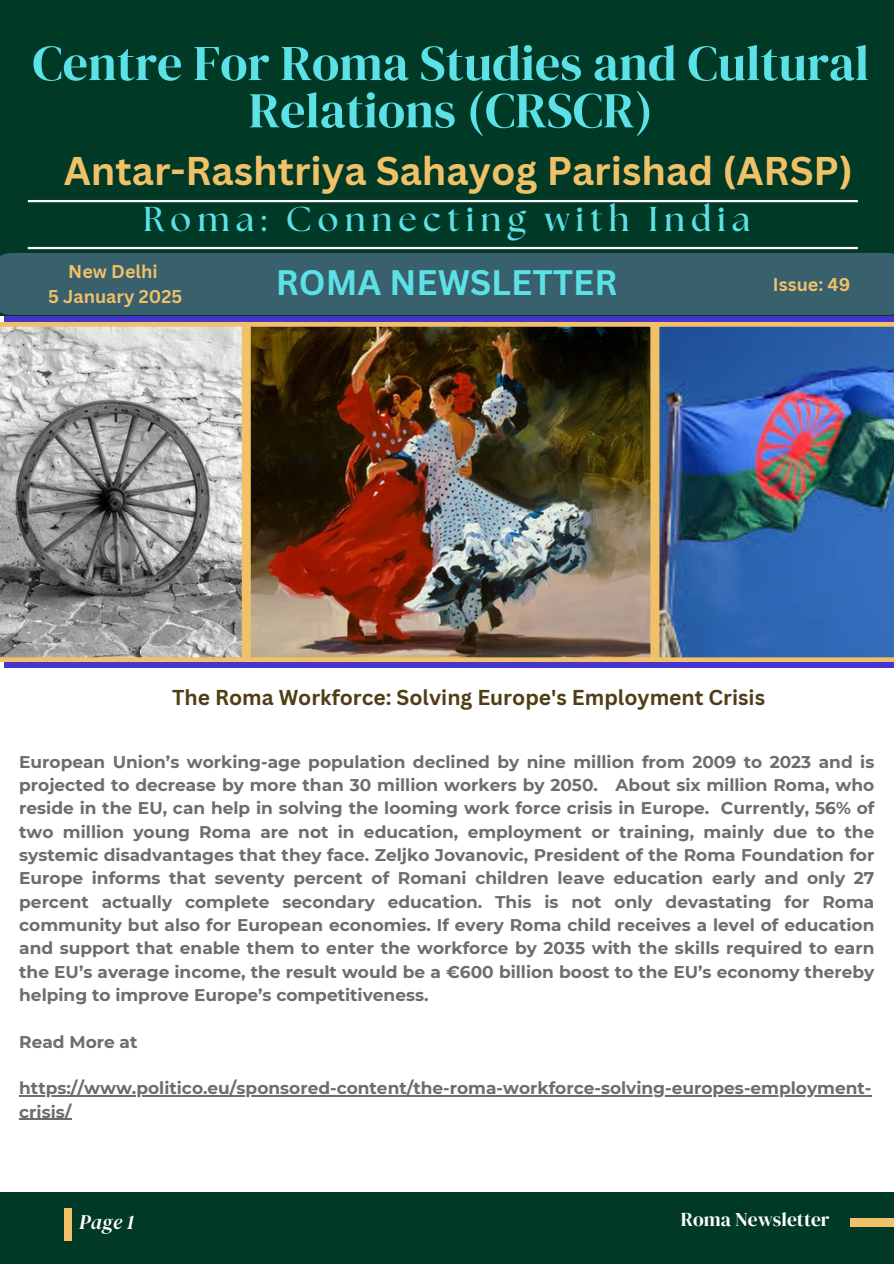
<style>
.page{position:relative;width:894px;height:1264px;background:#fff}
.page>*{position:absolute;margin:0;border:0;box-sizing:border-box;transform-origin:0 0}
.t1{font:49.95px/47.2px "DM Serif Display";color:#5ce1e6;text-align:center}
.t2{font:700 39px "Canva Sans";color:#f1c167}
.t3{font:700 34.5px "The Seasons";letter-spacing:.18em;color:#5ce1e6}
.t4{font:700 34.5px "Canva Sans";color:#5ce1e6}
.t5{font:700 21px "Canva Sans";color:#503d16}
.t6{font:italic 20.55px "DM Serif Display";color:#fff}
.t7{font:19.5px "DM Serif Display";color:#fff}
.t8{font:700 18px "Canva Sans";color:#f1c167}
.t9{font:700 16.95px/23.4px "Montserrat";color:#6d6d6d;text-align:justify}
</style>
<div class="page">
<div style="left:4px;top:315px;width:889px;height:352px;background:#4534cd"></div>
<div style="left:0;top:0;width:893px;height:315px;background:#013927"></div>
<img style="left:246px;top:322px;width:408px;height:340px">
<img style="left:654px;top:322px;width:239px;height:340px">
<svg style="left:0;top:322px;width:246px;height:340px;background:#a5a39f"></svg>
<hr style="left:28px;top:200px;width:829px;height:2px;background:#fff">
<hr style="left:28px;top:247px;width:829px;height:2px;background:#fff">
<div style="left:0;top:1192px;width:893px;height:71px;background:#013927"></div>
<div style="left:64px;top:1208px;width:8px;height:32px;background:#f1c167"></div>
<div style="left:850px;top:1218px;width:43px;height:8px;background:#f1c167"></div>
<div style="left:0;top:253px;width:893px;height:62px;background:#38606d"></div>
<hr style="left:19px;top:1095px;width:852px;height:1px;background:#6d6d6d">
<hr style="left:19px;top:1118px;width:52px;height:1px;background:#6d6d6d">
<h1 class="t1" style="left:32px;top:39px;width:838px">Centre For Roma Studies and Cultural<br>Relations (CRSCR)</h1>
<h4 class="t2" style="left:64px;top:143px;width:790px">Antar-Rashtriya Sahayog Parishad (ARSP)</h4>
<p class="t3" style="left:143px;top:204px;width:608px">Roma: Connecting with India</p>
<p class="t4" style="left:276px;top:258px;width:343px">ROMA NEWSLETTER</p>
<p class="t8" style="left:68px;top:259px;width:91px">New Delhi</p>
<p class="t8" style="left:48px;top:284px;width:136px">5 January 2025</p>
<h3 class="t8" style="left:772px;top:271px;width:79px">Issue: 49</h3>
<p class="t5" style="left:172px;top:682px;width:594px">The Roma Workforce: Solving Europe's Employment Crisis</p>
<p class="t9" style="left:19px;top:749px;width:856px">European Union’s working-age population declined by nine million from 2009 to 2023 and is projected to decrease by more than 30 million workers by 2050. About six million Roma, who reside in the EU, can help in solving the looming work force crisis in Europe. Currently, 56% of two million young Roma are not in education, employment or training, mainly due to the systemic disadvantages that they face. Zeljko Jovanovic, President of the Roma Foundation for Europe informs that seventy percent of Romani children leave education early and only 27 percent actually complete secondary education. This is not only devastating for Roma community but also for European economies. If every Roma child receives a level of education and support that enable them to enter the workforce by 2035 with the skills required to earn the EU’s average income, the result would be a €600 billion boost to the EU’s economy thereby helping to improve Europe’s competitiveness.</p>
<p class="t9" style="left:19px;top:1029px;width:120px">Read More at</p>
<h5 class="t9" style="left:19px;top:1076px;width:853px">https://www.politico.eu/sponsored-content/the-roma-workforce-solving-europes-employment&shy;crisis/</h5>
<p class="t6" style="left:79px;top:1207px;width:57px">Page 1</p>
<h2 class="t7" style="left:680px;top:1205px;width:150px">Roma Newsletter</h2>
</div>
